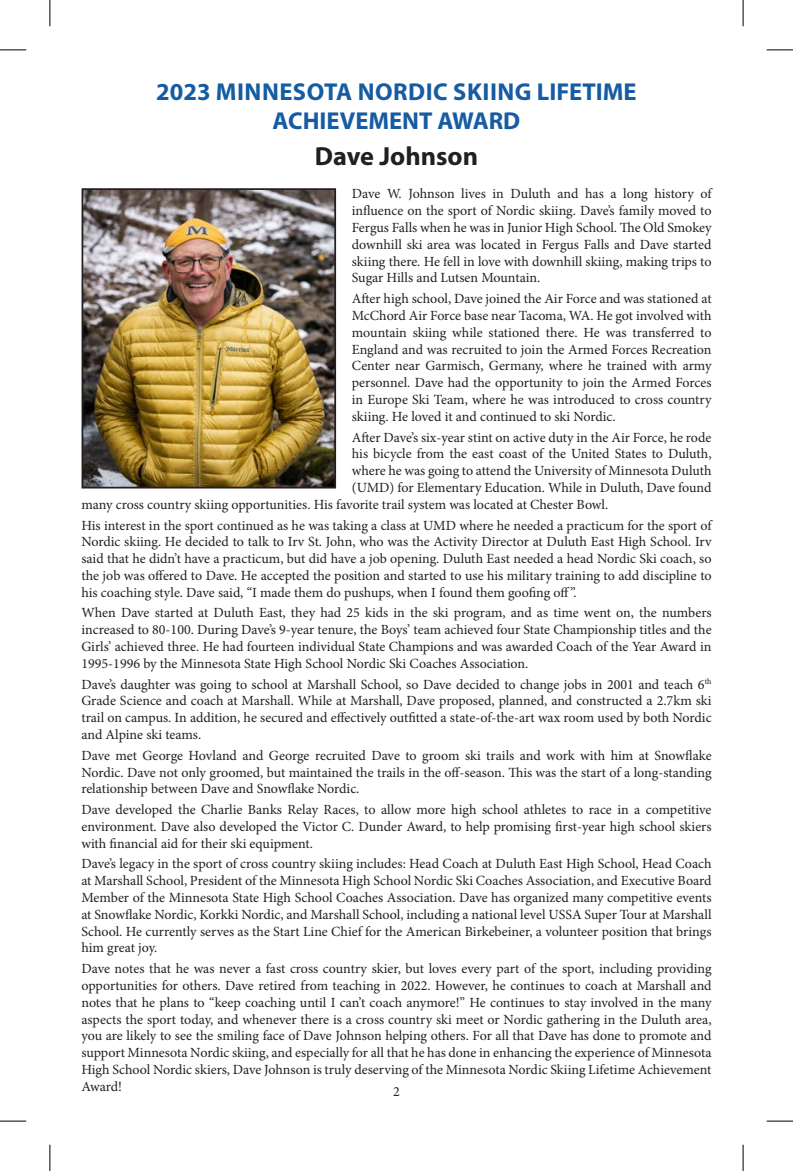
<style>
.page{position:relative;width:793px;height:1171px;background:#fff}
.page>*{position:absolute;margin:0;border:0;box-sizing:border-box;transform-origin:0 0}
.t1{font:700 26.25px "Myriad Pro";color:#231f20}
.t2{font:700 24.5px/29.4px "Myriad Pro";color:#165ca2;text-align:center}
.t3{font:14px/16.8px "Minion Pro";letter-spacing:-.005em;color:#231f20;text-align:justify}
</style>
<div class="page">
<img style="left:85px;top:191px;width:248px;height:294px">
<div style="left:82px;top:188px;width:254px;height:300px;border:2px solid #231f20"></div>
<svg style="left:0;top:50px;width:26px;height:1px"></svg>
<svg style="left:766px;top:50px;width:27px;height:1px"></svg>
<svg style="left:0;top:1121px;width:26px;height:1px"></svg>
<svg style="left:766px;top:1121px;width:27px;height:1px"></svg>
<svg style="left:50px;top:0;width:1px;height:26px"></svg>
<svg style="left:50px;top:1144px;width:1px;height:27px"></svg>
<svg style="left:743px;top:0;width:1px;height:26px"></svg>
<svg style="left:743px;top:1144px;width:1px;height:27px"></svg>
<h2 class="t2" style="left:156px;top:76px;width:482px">2023 MINNESOTA NORDIC SKIING LIFETIME<br>ACHIEVEMENT AWARD</h2>
<h1 class="t1" style="left:315px;top:139px;width:165px">Dave Johnson</h1>
<p class="t3" style="left:352px;top:186px;width:361px">Dave W. Johnson lives in Duluth and has a long history of influence on the sport of Nordic skiing. Dave’s family moved to Fergus Falls when he was in Junior High School. The Old Smokey downhill ski area was located in Fergus Falls and Dave started skiing there. He fell in love with downhill skiing, making trips to Sugar Hills and Lutsen Mountain.</p>
<p class="t3" style="left:352px;top:290px;width:361px">After high school, Dave joined the Air Force and was stationed at McChord Air Force base near Tacoma, WA. He got involved with mountain skiing while stationed there. He was transferred to England and was recruited to join the Armed Forces Recreation Center near Garmisch, Germany, where he trained with army personnel. Dave had the opportunity to join the Armed Forces in Europe Ski Team, where he was introduced to cross country skiing. He loved it and continued to ski Nordic.</p>
<p class="t3" style="left:352px;top:429px;width:361px">After Dave’s six-year stint on active duty in the Air Force, he rode</p>
<p class="t3" style="left:352px;top:445px;width:361px">his bicycle from the east coast of the United States to Duluth,</p>
<p class="t3" style="left:352px;top:462px;width:361px">where he was going to attend the University of Minnesota Duluth</p>
<p class="t3" style="left:352px;top:479px;width:361px">(UMD) for Elementary Education. While in Duluth, Dave found</p>
<p class="t3" style="left:81px;top:496px;width:528px">many cross country skiing opportunities. His favorite trail system was located at Chester Bowl.</p>
<p class="t3" style="left:81px;top:517px;width:632px">His interest in the sport continued as he was taking a class at UMD where he needed a practicum for the sport of Nordic skiing. He decided to talk to Irv St. John, who was the Activity Director at Duluth East High School. Irv said that he didn’t have a practicum, but did have a job opening. Duluth East needed a head Nordic Ski coach, so the job was offered to Dave. He accepted the position and started to use his military training to add discipline to his coaching style. Dave said, “I made them do pushups, when I found them goofing off”.</p>
<p class="t3" style="left:81px;top:605px;width:632px">When Dave started at Duluth East, they had 25 kids in the ski program, and as time went on, the numbers increased to 80-100. During Dave’s 9-year tenure, the Boys’ team achieved four State Championship titles and the Girls’ achieved three. He had fourteen individual State Champions and was awarded Coach of the Year Award in 1995-1996 by the Minnesota State High School Nordic Ski Coaches Association.</p>
<p class="t3" style="left:81px;top:676px;width:632px">Dave’s daughter was going to school at Marshall School, so Dave decided to change jobs in 2001 and teach 6<sup>th </sup>Grade Science and coach at Marshall. While at Marshall, Dave proposed, planned, and constructed a 2.7km ski trail on campus. In addition, he secured and effectively outfitted a state-of-the-art wax room used by both Nordic and Alpine ski teams.</p>
<p class="t3" style="left:81px;top:747px;width:632px">Dave met George Hovland and George recruited Dave to groom ski trails and work with him at Snowflake Nordic. Dave not only groomed, but maintained the trails in the off-season. This was the start of a long-standing relationship between Dave and Snowflake Nordic.</p>
<p class="t3" style="left:81px;top:801px;width:632px">Dave developed the Charlie Banks Relay Races, to allow more high school athletes to race in a competitive environment. Dave also developed the Victor C. Dunder Award, to help promising first-year high school skiers with financial aid for their ski equipment.</p>
<p class="t3" style="left:81px;top:855px;width:632px">Dave’s legacy in the sport of cross country skiing includes: Head Coach at Duluth East High School, Head Coach at Marshall School, President of the Minnesota High School Nordic Ski Coaches Association, and Executive Board Member of the Minnesota State High School Coaches Association. Dave has organized many competitive events at Snowflake Nordic, Korkki Nordic, and Marshall School, including a national level USSA Super Tour at Marshall School. He currently serves as the Start Line Chief for the American Birkebeiner, a volunteer position that brings him great joy.</p>
<p class="t3" style="left:81px;top:960px;width:632px">Dave notes that he was never a fast cross country skier, but loves every part of the sport, including providing opportunities for others. Dave retired from teaching in 2022. However, he continues to coach at Marshall and notes that he plans to “keep coaching until I can’t coach anymore!” He continues to stay involved in the many aspects the sport today, and whenever there is a cross country ski meet or Nordic gathering in the Duluth area, you are likely to see the smiling face of Dave Johnson helping others. For all that Dave has done to promote and support Minnesota Nordic skiing, and especially for all that he has done in enhancing the experience of Minnesota High School Nordic skiers, Dave Johnson is truly deserving of the Minnesota Nordic Skiing Lifetime Achievement Award!</p>
<p class="t3" style="left:393px;top:1083px;width:8px">2</p>
</div>
